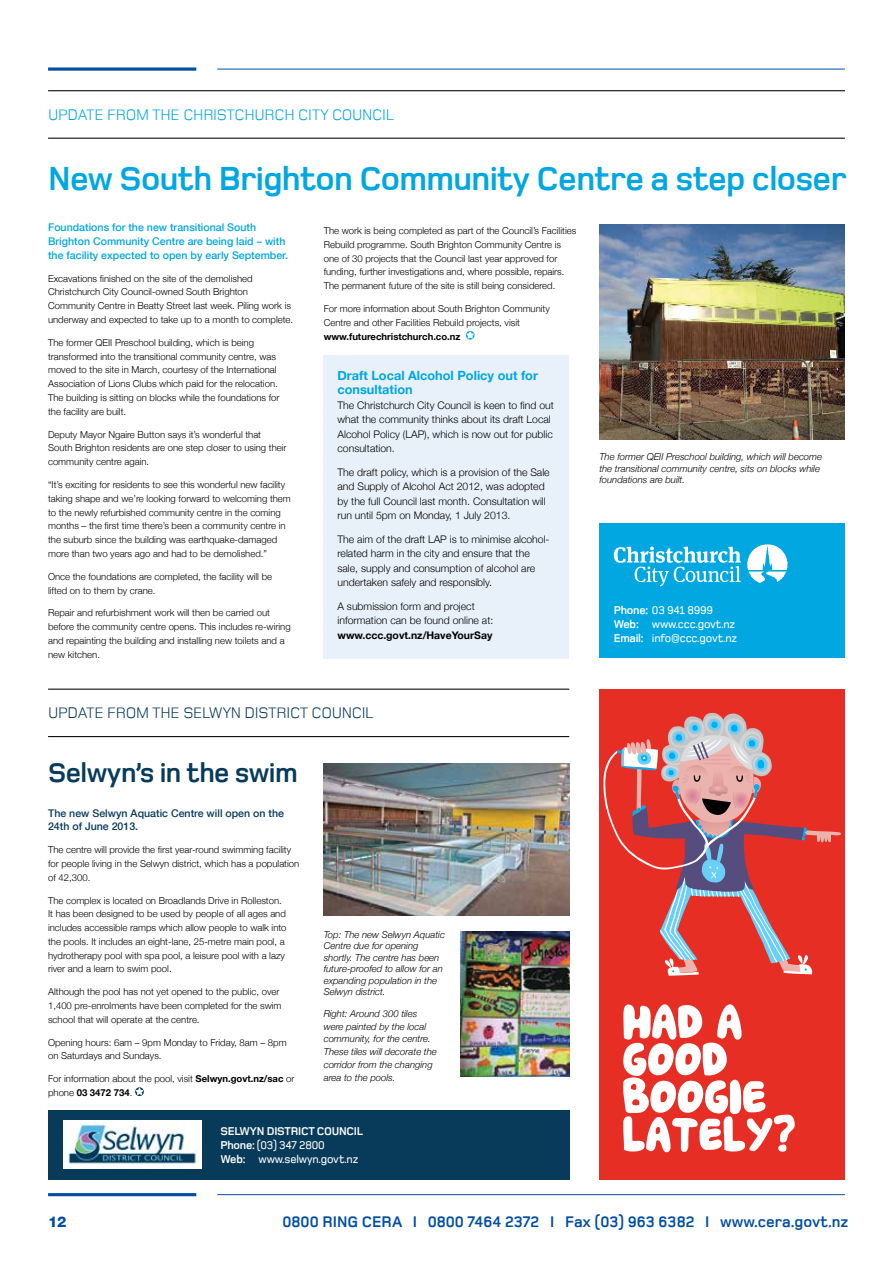
<style>
.page{position:relative;width:893px;height:1263px;background:#fff}
.page>*{position:absolute;margin:0;border:0;box-sizing:border-box;transform-origin:0 0}
.t1{font:700 34.35px "Foundry Monoline";letter-spacing:-.02em;color:#00a7e0}
.t2{font:700 28.2px "Foundry Monoline";letter-spacing:-.02em;color:#083a5a}
.t3{font:700 15.9px "Foundry Monoline";color:#034ea2}
.t4{font:15.9px "Foundry Monoline";letter-spacing:-.02em;color:#00a7e0}
.t5{font:15.9px "Foundry Monoline";letter-spacing:-.02em;color:#083a5a}
.t6{font:800 14.85px "Helvetica Neue LT Std";color:#034ea2}
.t7{font:700 12.75px/14.5px "Helvetica Neue";color:#00a7e0}
.t8{font:700 11.7px/14px "Foundry Monoline";letter-spacing:-.02em;color:#fff}
.t9{font:500 11.7px/14px "Foundry Monoline";letter-spacing:-.02em;color:#fff}
.t10{font:500 10.65px/13.8px "Helvetica Neue";color:#00a7e0}
.t11{font:500 10.65px/13.8px "Helvetica Neue";color:#083a5a}
.t12{font:300 10.5px/14.5px "Helvetica Neue";color:#000}
.t13{font:700 10.5px "Helvetica Neue";color:#000}
.t14{font:300 9.6px/13.8px "Helvetica Neue";color:#000}
.t15{font:italic 300 9.6px/11.4px "Helvetica Neue";color:#000}
.t16{font:700 9.6px "Helvetica Neue";color:#000}
.s1{font-weight:700}
.s2{font-weight:500}
</style>
<div class="page">
<svg style="left:48px;top:67px;width:148px;height:4px"></svg>
<hr style="left:217px;top:69px;width:628px;height:1px;background:#034ea2">
<hr style="left:48px;top:689px;width:521px;height:1px;background:#000">
<hr style="left:48px;top:736px;width:521px;height:1px;background:#000">
<svg style="left:135px;top:1087px;width:9px;height:9px"></svg>
<div style="left:48px;top:1109px;width:521px;height:70px;background:#083a5a"></div>
<img style="left:63px;top:1120px;width:138px;height:49px">
<hr style="left:48px;top:1193px;width:148px;height:3px;background:#034ea2">
<hr style="left:217px;top:1194px;width:628px;height:1px;background:#034ea2">
<hr style="left:48px;top:90px;width:797px;height:1px;background:#000">
<hr style="left:48px;top:138px;width:797px;height:1px;background:#000">
<svg style="left:466px;top:331px;width:9px;height:9px"></svg>
<div style="left:599px;top:523px;width:246px;height:135px;background:#00a7e0"></div>
<hr style="left:747px;top:567px;width:40px;height:3px;background:#fff">
<hr style="left:747px;top:565px;width:40px;height:2px;background:#fff">
<hr style="left:747px;top:562px;width:40px;height:3px;background:#fff">
<hr style="left:747px;top:560px;width:40px;height:2px;background:#fff">
<hr style="left:747px;top:557px;width:40px;height:3px;background:#fff">
<hr style="left:747px;top:555px;width:40px;height:2px;background:#fff">
<hr style="left:747px;top:552px;width:40px;height:3px;background:#fff">
<hr style="left:747px;top:549px;width:40px;height:3px;background:#fff">
<hr style="left:747px;top:547px;width:40px;height:2px;background:#fff">
<hr style="left:747px;top:544px;width:40px;height:3px;background:#fff">
<hr style="left:747px;top:544px;width:40px;height:1px;background:#0066b3">
<hr style="left:749px;top:572px;width:37px;height:2px;background:#fff">
<hr style="left:749px;top:574px;width:37px;height:2px;background:#fff">
<hr style="left:749px;top:576px;width:37px;height:2px;background:#fff">
<hr style="left:749px;top:578px;width:37px;height:3px;background:#fff">
<hr style="left:749px;top:581px;width:37px;height:2px;background:#fff">
<hr style="left:749px;top:583px;width:37px;height:1px;background:#00a651">
<svg style="left:614px;top:546px;width:127px;height:40px"></svg>
<div style="left:324px;top:355px;width:245px;height:303px;background:#e8f1fa"></div>
<img style="left:599px;top:225px;width:246px;height:214px">
<img style="left:324px;top:763px;width:245px;height:153px">
<img style="left:461px;top:932px;width:108px;height:145px">
<div style="left:599px;top:689px;width:245px;height:490px;background:#e62e25"></div>
<svg style="left:603px;top:713px;width:238px;height:263px"></svg>
<svg style="left:623px;top:1004px;width:172px;height:148px"></svg>
<h3 class="t4" style="left:48px;top:106px;width:197px">UPDATE FROM THE CHRISTCHU</h3>
<h3 class="t4" style="left:265px;top:106px;width:131px">RCH CITY COUNCIL</h3>
<h1 class="t1" style="left:48px;top:161px;width:800px">New South Brighton Community Centre a step closer</h1>
<p class="t14" style="left:324px;top:223px;width:254px">The work is being completed as part of the Council’s Facilities Rebuild programme. South Brighton Community Centre is one of 30 projects that the Council last year approved for funding, further investigations and, where possible, repairs.<br>The permanent future of the site is still being considered.</p>
<p class="t14" style="left:324px;top:301px;width:228px">For more information about South Brighton Community<br>Centre and other Facilities Rebuild projects, visit</p>
<p class="t16" style="left:324px;top:327px;width:138px">www.futurechristchurch.co.nz</p>
<p class="t10" style="left:48px;top:220px;width:241px">Foundations for the new transitional South<br>Brighton Community Centre are being laid – with the facility expected to open by early September.</p>
<p class="t14" style="left:48px;top:271px;width:247px">Excavations finished on the site of the demolished Christchurch City Council-owned South Brighton Community Centre in Beatty Street last week. Piling work is underway and expected to take up to a month to complete.</p>
<p class="t14" style="left:48px;top:335px;width:233px">The former QEII Preschool building, which is being transformed into the transitional community centre, was moved to the site in March, courtesy of the International Association of Lions Clubs which paid for the relocation.<br>The building is sitting on blocks while the foundations for the facility are built.</p>
<p class="t14" style="left:48px;top:427px;width:240px">Deputy Mayor Ngaire Button says it’s wonderful that<br>South Brighton residents are one step closer to using their community centre again.</p>
<p class="t14" style="left:48px;top:477px;width:244px">“It’s exciting for residents to see this wonderful new facility taking shape and we’re looking forward to welcoming them to the newly refurbished community centre in the coming months – the first time there’s been a community centre in the suburb since the building was earthquake-damaged more than two years ago and had to be demolished.”</p>
<p class="t14" style="left:48px;top:569px;width:226px">Once the foundations are completed, the facility will be lifted on to them by crane.</p>
<p class="t14" style="left:48px;top:605px;width:244px">Repair and refurbishment work will then be carried out before the community centre opens. This includes re-wiring and repainting the building and installing new toilets and a new kitchen.</p>
<h3 class="t7" style="left:337px;top:367px;width:202px">Draft Local Alcohol Policy out for consultation</h3>
<p class="t12" style="left:337px;top:397px;width:218px">The Christchurch City Council is keen to find out what the community thinks about its draft Local Alcohol Policy (LAP), which is now out for public consultation.</p>
<p class="t12" style="left:337px;top:464px;width:214px">The draft policy, which is a provision of the Sale and Supply of Alcohol Act 2012, was adopted by the full Council last month. Consultation will run until 5pm on Monday, 1 July 2013.</p>
<p class="t12" style="left:337px;top:531px;width:214px">The aim of the draft LAP is to minimise alcohol&shy;related harm in the city and ensure that the sale, supply and consumption of alcohol are undertaken safely and responsibly.</p>
<p class="t12" style="left:337px;top:598px;width:157px">A submission form and project information can be found online at:</p>
<p class="t13" style="left:337px;top:626px;width:156px">www.ccc.govt.nz/HaveYourSay</p>
<p class="t15" style="left:599px;top:451px;width:224px">The former QEII Preschool building, which will become the transitional community centre, sits on blocks while foundations are built.</p>
<p class="t9" style="left:614px;top:603px;width:125px"><span class="s1">Phone:</span> 03 941 8999<br><span class="s1">Web:</span> www.ccc.govt.nz<br><span class="s1">Email:</span> info@ccc.govt.nz</p>
<h3 class="t5" style="left:48px;top:705px;width:20px">UPDATE</h3>
<h3 class="t5" style="left:107px;top:705px;width:11px">FROM</h3>
<h3 class="t5" style="left:152px;top:705px;width:37px">THE SELWYN</h3>
<h3 class="t5" style="left:245px;top:705px;width:5px">DISTRI</h3>
<h3 class="t5" style="left:290px;top:705px;width:78px">CT COUNCIL</h3>
<h2 class="t2" style="left:48px;top:758px;width:251px">Selwyn’s in the swim</h2>
<p class="t11" style="left:48px;top:805px;width:237px">The new Selwyn Aquatic Centre will open on the<br>24th of June 2013.</p>
<p class="t14" style="left:48px;top:842px;width:253px">The centre will provide the first year-round swimming facility for people living in the Selwyn district, which has a population of 42,300.</p>
<p class="t14" style="left:48px;top:893px;width:240px">The complex is located on Broadlands Drive in Rolleston.<br>It has been designed to be used by people of all ages and includes accessible ramps which allow people to walk into the pools. It includes an eight-lane, 25-metre main pool, a hydrotherapy pool with spa pool, a leisure pool with a lazy river and a learn to swim pool.</p>
<p class="t14" style="left:48px;top:984px;width:235px">Although the pool has not yet opened to the public, over<br>1,400 pre-enrolments have been completed for the swim school that will operate at the centre.</p>
<p class="t14" style="left:48px;top:1035px;width:240px">Opening hours: 6am – 9pm Monday to Friday, 8am – 8pm on Saturdays and Sundays.</p>
<p class="t14" style="left:48px;top:1071px;width:248px">For information about the pool, visit <span class="s1">Selwyn.govt.nz/sac</span> or phone <span class="s1">03 3472 734</span>.</p>
<p class="t15" style="left:324px;top:928px;width:123px">Top: The new Selwyn Aquatic<br>Centre due for opening shortly. The centre has been future-proofed to allow for an expanding population in the<br>Selwyn district.</p>
<p class="t15" style="left:324px;top:1007px;width:115px;line-height:12.8px">Right: Around 300 tiles were painted by the local community, for the centre.<br>These tiles will decorate the corridor from the changing area to the pools.</p>
<p class="t8" style="left:220px;top:1124px;width:144px">SELWYN DISTRICT COUNCIL<br>Phone: <span class="s2">(03) 347 2800<br></span>Web: <span class="s2">www.selwyn.govt.nz</span></p>
<h3 class="t6" style="left:48px;top:1213px;width:20px">12</h3>
<h3 class="t3" style="left:282px;top:1213px;width:567px">0800 RING CERA I 0800 7464 2372 I Fax (03) 963 6382 I www.cera.govt.nz</h3>
</div>
